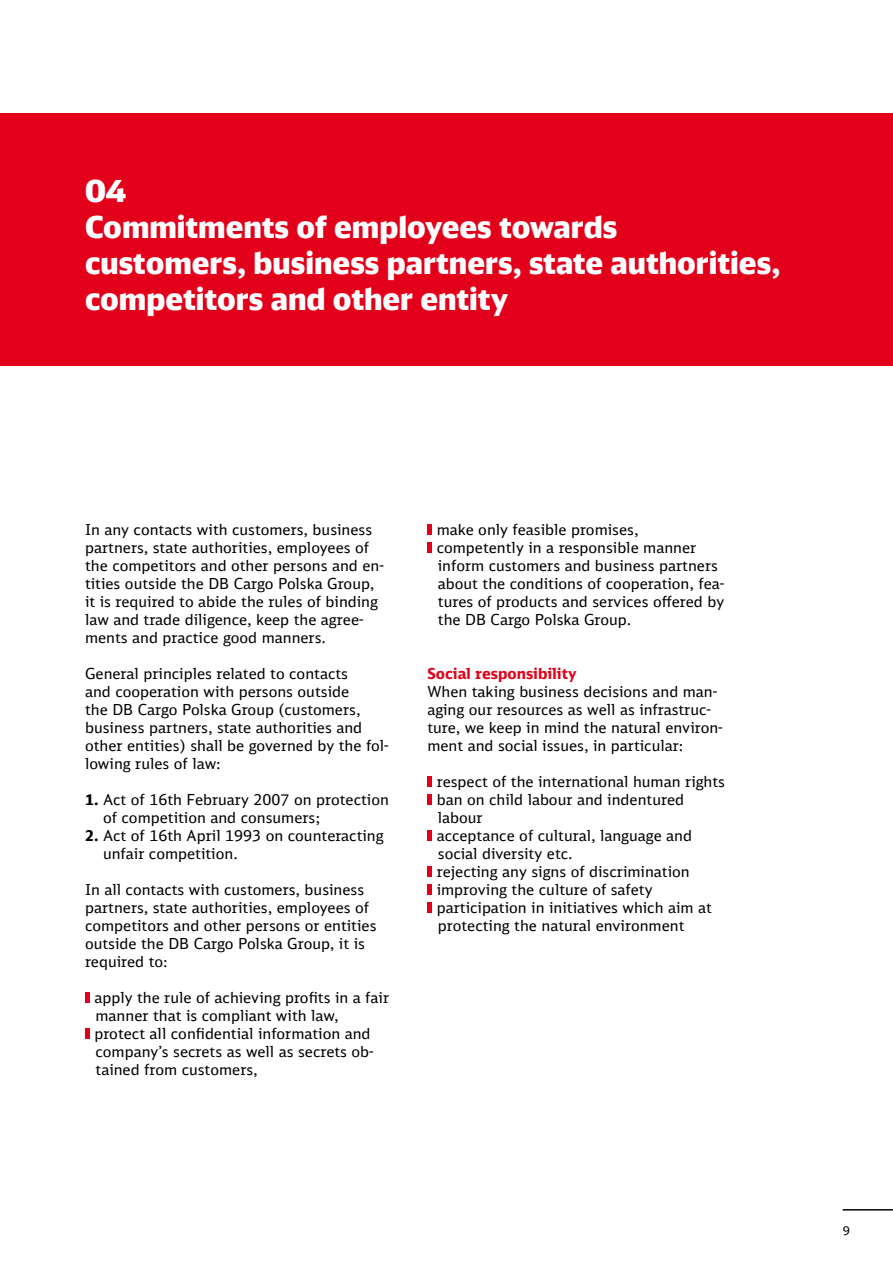
<style>
.page{position:relative;width:893px;height:1263px;background:#fff}
.page>*{position:absolute;margin:0;border:0;box-sizing:border-box;transform-origin:0 0}
.t1{font:900 30px/36px "DB Head";color:#fff}
.t2{font:15px/18px "DB Sans";color:#000}
.t3{font:700 15px "DB Sans";color:#e2001a}
.t4{font:12px "DB Sans";color:#000}
.s1{font-weight:700}
</style>
<div class="page">
<hr style="left:843px;top:1209px;width:50px;height:1px;background:#000">
<div style="left:85px;top:992px;width:5px;height:11px;background:#e2001a"></div>
<div style="left:85px;top:1028px;width:5px;height:11px;background:#e2001a"></div>
<div style="left:427px;top:524px;width:5px;height:11px;background:#e2001a"></div>
<div style="left:427px;top:542px;width:5px;height:11px;background:#e2001a"></div>
<div style="left:427px;top:776px;width:5px;height:11px;background:#e2001a"></div>
<div style="left:427px;top:794px;width:5px;height:11px;background:#e2001a"></div>
<div style="left:427px;top:830px;width:5px;height:11px;background:#e2001a"></div>
<div style="left:427px;top:866px;width:5px;height:11px;background:#e2001a"></div>
<div style="left:427px;top:884px;width:5px;height:11px;background:#e2001a"></div>
<div style="left:427px;top:902px;width:5px;height:11px;background:#e2001a"></div>
<div style="left:0;top:113px;width:893px;height:253px;background:#e2001a"></div>
<h1 class="t1" style="left:85px;top:172px;width:697px">04<br>Commitments of employees towards customers, business partners, state authorities, competitors and other entity</h1>
<p class="t2" style="left:85px;top:520px;width:300px">In any contacts with customers, business partners, state authorities, employees of the competitors and other persons and en&shy;tities outside the DB Cargo Polska Group, it is required to abide the rules of binding law and trade diligence, keep the agree&shy;ments and practice good manners.</p>
<p class="t2" style="left:85px;top:664px;width:305px">General principles related to contacts<br>and cooperation with persons outside<br>the DB Cargo Polska Group (customers, business partners, state authorities and other entities) shall be governed by the fol&shy;lowing rules of law:</p>
<p class="t2" style="left:103px;top:790px;width:287px;text-indent:-18px"><span class="s1">1.</span> Act of 16th February 2007 on protection of competition and consumers;</p>
<p class="t2" style="left:103px;top:826px;width:282px;text-indent:-18px"><span class="s1">2.</span> Act of 16th April 1993 on counteracting unfair competition.</p>
<p class="t2" style="left:85px;top:880px;width:293px">In all contacts with customers, business partners, state authorities, employees of competitors and other persons or entities outside the DB Cargo Polska Group, it is required to:</p>
<p class="t2" style="left:94px;top:988px;width:296px">apply the rule of achieving profits in a fair manner that is compliant with law, protect all confidential information and company’s secrets as well as secrets ob&shy;tained from customers,</p>
<p class="t2" style="left:437px;top:520px;width:289px">make only feasible promises, competently in a responsible manner inform customers and business partners about the conditions of cooperation, fea&shy;tures of products and services offered by the DB Cargo Polska Group.</p>
<p class="t3" style="left:427px;top:664px;width:151px">Social responsibility</p>
<p class="t2" style="left:427px;top:682px;width:297px">When taking business decisions and man&shy;aging our resources as well as infrastruc&shy;ture, we keep in mind the natural environ&shy;ment and social issues, in particular:</p>
<p class="t2" style="left:437px;top:772px;width:290px">respect of the international human rights ban on child labour and indentured labour<br>acceptance of cultural, language and social diversity etc.<br>rejecting any signs of discrimination improving the culture of safety participation in initiatives which aim at protecting the natural environment</p>
<p class="t4" style="left:843px;top:1223px;width:9px">9</p>
</div>
